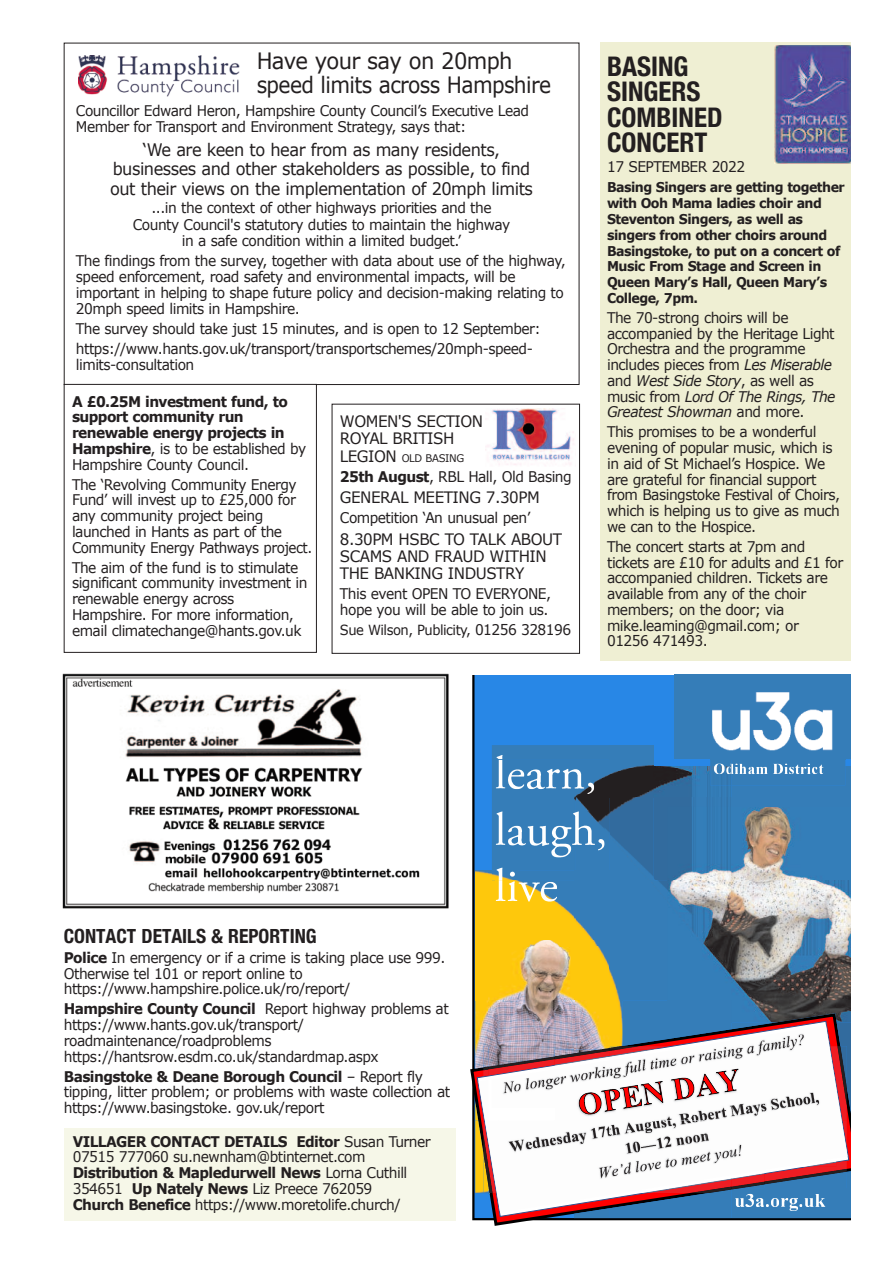
<style>
.page{position:relative;width:893px;height:1263px;background:#fff}
.page>*{position:absolute;margin:0;border:0;box-sizing:border-box;transform-origin:0 0}
.t1{font:700 condensed 27px/25.5px "Helvetica Neue";color:#231f20}
.t2{font:22.5px/24px "Verdana";letter-spacing:-.03em;color:#231f20;scale:.94 1}
.t3{font:700 condensed 19.5px "Helvetica Neue";color:#231f20}
.t4{font:17.25px/19.5px "Verdana";letter-spacing:-.03em;color:#231f20;text-align:center;scale:.94 1}
.t5{font:15.75px/17.2px "Verdana";letter-spacing:-.03em;color:#231f20;scale:.96 1}
.t6{font:14.7px/15.8px "Verdana";letter-spacing:-.04em;color:#231f20;scale:.94 1}
.t7{font:700 14.7px/15.8px "Verdana";letter-spacing:-.045em;color:#231f20;scale:.94 1}
.t8{font:13.95px "Verdana";letter-spacing:-.04em;color:#231f20;scale:.94 1}
.t9{font:700 13.5px/15.8px "Verdana";letter-spacing:-.045em;color:#231f20;scale:.94 1}
.t10{font:10.5px "Verdana";letter-spacing:-.03em;color:#231f20;scale:.96 1}
.s1{font-weight:400}
.s2{font-size:15.75px}
.s3{font-weight:700}
.s4{font-size:14.7px}
.s5{font-style:italic}
</style>
<div class="page">
<div style="left:332px;top:404px;width:248px;height:250px;border:1px solid #231f20"></div>
<img style="left:485px;top:409px;width:89px;height:56px">
<img style="left:79px;top:56px;width:161px;height:41px">
<div style="left:600px;top:43px;width:250px;height:619px;background:#efefd3"></div>
<img style="left:775px;top:45px;width:75px;height:118px">
<div style="left:468px;top:661px;width:382px;height:573px;background:#fff"></div>
<svg style="left:472px;top:675px;width:378px;height:336px;background:#2781db"></svg>
<svg style="left:470px;top:1011px;width:380px;height:215px"></svg>
<svg style="left:476px;top:1022px;width:374px;height:195px"></svg>
<div style="left:492px;top:745px;width:162px;height:15px;background:#357db8"></div>
<img style="left:675px;top:675px;width:175px;height:83px">
<img style="left:747px;top:759px;width:98px;height:7px">
<img style="left:576px;top:871px;width:34px;height:9px">
<svg style="left:574px;top:871px;width:2px;height:9px"></svg>
<svg style="left:475px;top:867px;width:17px;height:13px"></svg>
<img style="left:492px;top:871px;width:82px;height:69px">
<img style="left:492px;top:760px;width:118px;height:111px">
<img style="left:731px;top:807px;width:119px;height:73px">
<img style="left:610px;top:760px;width:44px;height:120px">
<svg style="left:610px;top:871px;width:12px;height:9px"></svg>
<img style="left:654px;top:766px;width:77px;height:114px">
<div style="left:731px;top:766px;width:119px;height:41px;background:#357db8"></div>
<svg style="left:773px;top:763px;width:50px;height:11px"></svg>
<img style="left:748px;top:767px;width:20px;height:3px">
<img style="left:748px;top:770px;width:20px;height:4px">
<svg style="left:710px;top:759px;width:37px;height:15px"></svg>
<img style="left:475px;top:880px;width:13px;height:188px">
<img style="left:518px;top:882px;width:39px;height:20px">
<img style="left:526px;top:894px;width:31px;height:8px">
<svg style="left:574px;top:940px;width:2px;height:6px"></svg>
<img style="left:574px;top:946px;width:48px;height:54px">
<img style="left:488px;top:940px;width:86px;height:60px">
<img style="left:496px;top:880px;width:21px;height:21px">
<img style="left:488px;top:880px;width:4px;height:60px">
<img style="left:574px;top:880px;width:2px;height:60px">
<img style="left:576px;top:880px;width:46px;height:66px">
<img style="left:622px;top:880px;width:228px;height:120px">
<img style="left:483px;top:1046px;width:20px;height:21px">
<img style="left:475px;top:1102px;width:3px;height:19px">
<img style="left:483px;top:1070px;width:5px;height:9px">
<svg style="left:483px;top:1067px;width:5px;height:3px"></svg>
<img style="left:478px;top:1079px;width:20px;height:42px">
<img style="left:488px;top:1000px;width:243px;height:46px">
<img style="left:498px;top:1108px;width:5px;height:13px">
<img style="left:488px;top:1048px;width:15px;height:11px">
<img style="left:488px;top:1059px;width:15px;height:16px">
<img style="left:492px;top:1069px;width:11px;height:39px">
<img style="left:498px;top:1081px;width:5px;height:27px">
<img style="left:667px;top:1000px;width:183px;height:22px">
<img style="left:842px;top:1110px;width:5px;height:11px">
<img style="left:731px;top:1024px;width:119px;height:86px">
<img style="left:827px;top:1032px;width:15px;height:88px">
<img style="left:731px;top:1025px;width:95px;height:14px">
<img style="left:804px;top:1039px;width:23px;height:42px">
<img style="left:804px;top:1081px;width:32px;height:40px">
<img style="left:804px;top:1081px;width:23px;height:27px">
<img style="left:475px;top:1121px;width:13px;height:72px">
<img style="left:485px;top:1121px;width:3px;height:19px">
<img style="left:574px;top:1212px;width:36px;height:6px">
<img style="left:488px;top:1148px;width:8px;height:45px">
<img style="left:488px;top:1167px;width:5px;height:26px">
<img style="left:497px;top:1191px;width:113px;height:21px">
<img style="left:498px;top:1121px;width:5px;height:46px">
<img style="left:587px;top:1178px;width:23px;height:15px">
<img style="left:610px;top:1178px;width:121px;height:40px">
<img style="left:731px;top:1189px;width:116px;height:4px">
<img style="left:621px;top:1178px;width:110px;height:15px">
<img style="left:731px;top:1193px;width:119px;height:25px">
<svg style="left:756px;top:1198px;width:46px;height:13px"></svg>
<img style="left:735px;top:1194px;width:19px;height:13px">
<img style="left:736px;top:1200px;width:18px;height:7px">
<img style="left:731px;top:1187px;width:33px;height:2px">
<img style="left:764px;top:1171px;width:86px;height:18px">
<svg style="left:847px;top:1189px;width:3px;height:4px"></svg>
<svg style="left:503px;top:1034px;width:301px;height:144px"></svg>
<img style="left:731px;top:1145px;width:33px;height:42px">
<img style="left:731px;top:1178px;width:33px;height:1px">
<img style="left:847px;top:1121px;width:1px;height:35px">
<img style="left:764px;top:1121px;width:83px;height:63px">
<img style="left:764px;top:1121px;width:72px;height:46px">
<img style="left:731px;top:1121px;width:35px;height:24px">
<img style="left:784px;top:1158px;width:52px;height:9px">
<img style="left:731px;top:1170px;width:33px;height:8px">
<div style="left:64px;top:384px;width:253px;height:269px;border:1px solid #231f20"></div>
<img style="left:62px;top:673px;width:387px;height:236px">
<div style="left:64px;top:1127px;width:392px;height:93px;background:#f6f7e8"></div>
<h2 class="t2" style="left:257px;top:48px;width:315px">Have your say on 20mph speed limits across Hampshire</h2>
<p class="t6" style="left:76px;top:103px;width:484px">Councillor Edward Heron, Hampshire County Council’s Executive Lead<br>Member for Transport and Environment Strategy, says that:</p>
<p class="t4" style="left:110px;top:139px;width:451px">‘We are keen to hear from as many residents, businesses and other stakeholders as possible, to find out their views on the implementation of 20mph limits</p>
<p class="t6" style="left:133px;top:199px;width:403px;line-height:16.5px;text-align:center">...in the context of other highways priorities and the<br>County Council's statutory duties to maintain the highway in a safe condition within a limited budget.’</p>
<p class="t6" style="left:76px;top:253px;width:523px">The findings from the survey, together with data about use of the highway, speed enforcement, road safety and environmental impacts, will be important in helping to shape future policy and decision-making relating to 20mph speed limits in Hampshire.</p>
<p class="t6" style="left:76px;top:318px;width:496px;line-height:20px">The survey should take just 15 minutes, and is open to 12 September: https://www.hants.gov.uk/transport/transportschemes/20mph-speed-</p>
<p class="t6" style="left:76px;top:356px;width:127px">limits-consultation</p>
<p class="t7" style="left:72px;top:393px;width:251px">A £0.25M investment fund, to support community run renewable energy projects in<br>Hampshire<span class="s1">, is to be established by<br>Hampshire County Council.</span></p>
<p class="t6" style="left:72px;top:476px;width:257px">The ‘Revolving Community Energy<br>Fund’ will invest up to £25,000 for any community project being launched in Hants as part of the<br>Community Energy Pathways project.</p>
<p class="t6" style="left:72px;top:559px;width:252px">The aim of the fund is to stimulate significant community investment in renewable energy across Hampshire. For more information, email climatechange@hants.gov.uk</p>
<p class="t5" style="left:340px;top:412px;width:151px">WOMEN'S SECTION<br>ROYAL BRITISH</p>
<p class="t10" style="left:340px;top:451px;width:131px"><span class="s2">LEGION</span> OLD BASING</p>
<p class="t6" style="left:340px;top:468px;width:248px"><span class="s3">25th August</span>, RBL Hall, Old Basing</p>
<p class="t5" style="left:340px;top:488px;width:210px">GENERAL MEETING 7.30PM</p>
<p class="t6" style="left:340px;top:509px;width:204px">Competition ‘An unusual pen’</p>
<p class="t5" style="left:340px;top:530px;width:233px">8.30PM HSBC TO TALK ABOUT<br>SCAMS AND FRAUD WITHIN<br>THE BANKING INDUSTRY</p>
<p class="t6" style="left:340px;top:585px;width:226px">This event OPEN TO EVERYONE, hope you will be able to join us.</p>
<p class="t8" style="left:340px;top:621px;width:248px">Sue Wilson, Publicity, <span class="s4">01256 328196</span></p>
<h1 class="t1" style="left:607px;top:53px;width:117px">BASING<br>SINGERS<br>COMBINED<br>CONCERT</h1>
<p class="t6" style="left:607px;top:159px;width:149px">17 SEPTEMBER 2022</p>
<p class="t9" style="left:607px;top:179px;width:254px">Basing Singers are getting together with Ooh Mama ladies choir and<br>Steventon Singers, as well as singers from other choirs around<br>Basingstoke, to put on a concert of<br>Music From Stage and Screen in<br>Queen Mary’s Hall, Queen Mary’s<br>College, 7pm.</p>
<p class="t6" style="left:607px;top:309px;width:244px">The 70-strong choirs will be accompanied by the Heritage Light<br>Orchestra and the programme includes pieces from <span class="s5">Les Miserable </span>and <span class="s5">West Side Story</span>, as well as music from <span class="s5">Lord Of The Rings, The<br>Greatest Showman</span> and more.</p>
<p class="t6" style="left:607px;top:423px;width:250px">This promises to be a wonderful evening of popular music, which is in aid of St Michael’s Hospice. We are grateful for financial support from Basingstoke Festival of Choirs, which is helping us to give as much we can to the Hospice.</p>
<p class="t6" style="left:607px;top:538px;width:253px">The concert starts at 7pm and tickets are £10 for adults and £1 for accompanied children. Tickets are available from any of the choir members; on the door; via mike.leaming@gmail.com; or<br>01256 471493.</p>
<h3 class="t3" style="left:64px;top:924px;width:254px">CONTACT DETAILS &amp; REPORTING</h3>
<p class="t6" style="left:64px;top:949px;width:407px"><span class="s3">Police</span> In emergency or if a crime is taking place use 999.<br>Otherwise tel 101 or report online to https://www.hampshire.police.uk/ro/report/</p>
<p class="t6" style="left:64px;top:1000px;width:411px"><span class="s3">Hampshire County Council</span> Report highway problems at https://www.hants.gov.uk/transport/ roadmaintenance/roadproblems https://hantsrow.esdm.co.uk/standardmap.aspx</p>
<p class="t6" style="left:64px;top:1068px;width:413px"><span class="s3">Basingstoke &amp; Deane Borough Council</span> – Report fly tipping, litter problem; or problems with waste collection at https://www.basingstoke. gov.uk/report</p>
<p class="t6" style="left:73px;top:1133px;width:382px"><span class="s3">vILLAGER CONTACT DETAILS Editor</span> Susan Turner 07515 777060 su.newnham@btinternet.com <span class="s3">Distribution &amp; Mapledurwell News</span> Lorna Cuthill 354651 <span class="s3">Up Nately News</span> Liz Preece 762059<br><span class="s3">Church Benefice</span> https://www.moretolife.church/</p>
</div>
